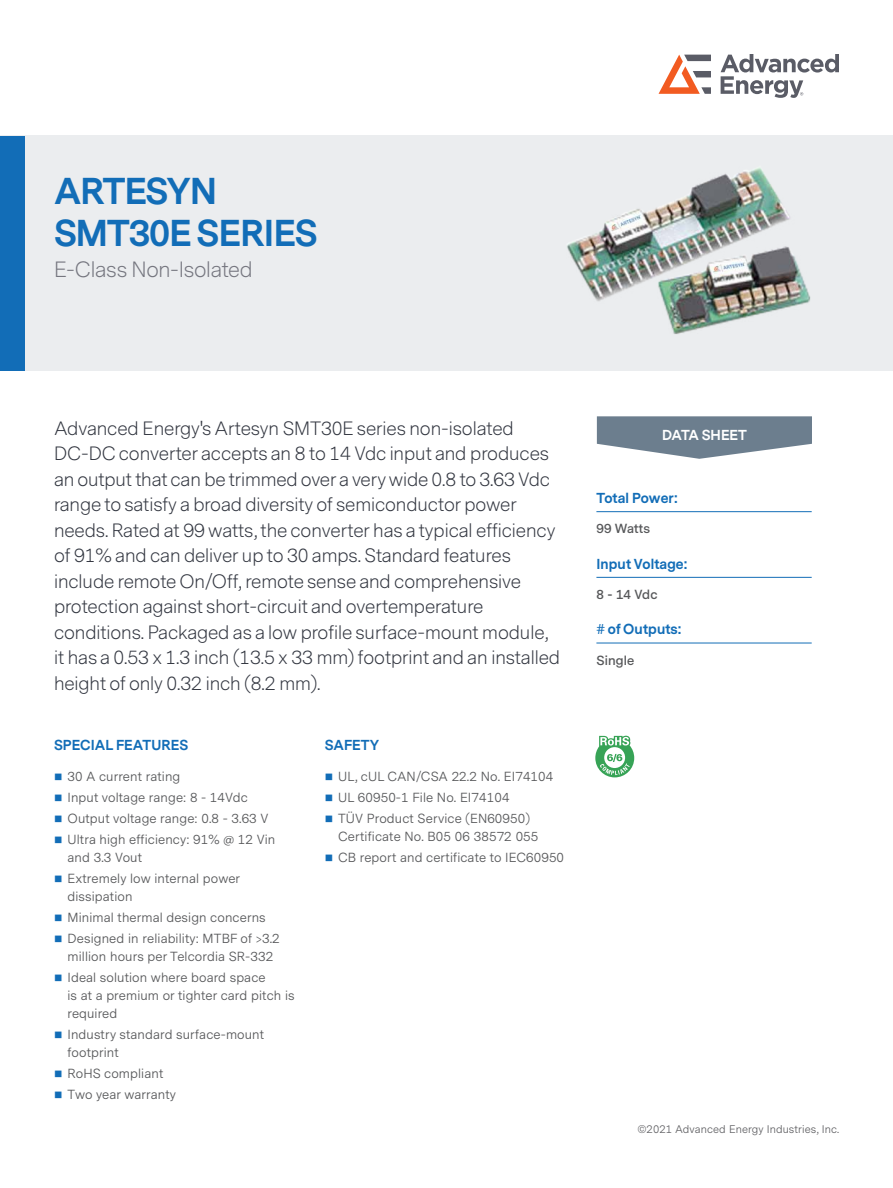
<style>
.page{position:relative;width:893px;height:1188px;background:#fff}
.page>*{position:absolute;margin:0;border:0;box-sizing:border-box;transform-origin:0 0}
.t1{font:700 34.95px/41.8px "Messina Sans";letter-spacing:-.025em;color:#126db7}
.t2{font:300 20.55px "Messina Sans";letter-spacing:-.015em;color:#75767f}
.t3{font:300 18px/25.5px "Messina Sans";letter-spacing:-.005em;color:#323640}
.t4{font:700 13.5px "Messina Sans";letter-spacing:.01em;color:#126db7}
.t5{font:700 13.5px "Messina Sans";color:#fff}
.t6{font:13.2px/18px "Messina Sans";letter-spacing:.01em;color:#57585a}
.t7{font:600 13.2px "Messina Sans";letter-spacing:.01em;color:#57585a}
.t8{font:11.1px "Messina Sans";letter-spacing:.01em;color:#636366}
.s1{color:#126db7}
</style>
<div class="page">
<div style="left:0;top:136px;width:893px;height:235px;background:#ebedef"></div>
<div style="left:0;top:136px;width:24px;height:235px;background:#126db7"></div>
<svg style="left:597px;top:416px;width:215px;height:43px"></svg>
<hr style="left:596px;top:511px;width:216px;height:1px;background:#126db7">
<hr style="left:596px;top:577px;width:216px;height:1px;background:#126db7">
<hr style="left:596px;top:643px;width:216px;height:1px;background:#126db7">
<svg style="left:658px;top:55px;width:53px;height:39px"></svg>
<svg style="left:721px;top:54px;width:118px;height:44px"></svg>
<svg style="left:595px;top:736px;width:39px;height:41px"></svg>
<img style="left:567px;top:168px;width:244px;height:166px">
<h1 class="t1" style="left:54px;top:171px;width:241px">ARTESYN<br>SMT30E Series</h1>
<p class="t2" style="left:54px;top:256px;width:200px">E-Class Non-Isolated</p>
<p class="t3" style="left:54px;top:416px;width:461px">Advanced Energy's Artesyn SMT30E series non-isolated</p>
<p class="t5" style="left:662px;top:425px;width:86px">DATA SHEET</p>
<p class="t3" style="left:54px;top:441px;width:507px">DC-DC converter accepts an 8 to 14 Vdc input and produces an output that can be trimmed over a very wide 0.8 to 3.63 Vdc range to satisfy a broad diversity of semiconductor power needs. Rated at 99 watts, the converter has a typical efficiency of 91% and can deliver up to 30 amps. Standard features include remote On/Off, remote sense and comprehensive protection against short-circuit and overtemperature conditions. Packaged as a low profile surface-mount module, it has a 0.53 x 1.3 inch (13.5 x 33 mm) footprint and an installed height of only 0.32 inch (8.2 mm).</p>
<p class="t4" style="left:596px;top:488px;width:83px">Total Power:</p>
<p class="t7" style="left:596px;top:521px;width:55px">99 Watts</p>
<p class="t4" style="left:596px;top:554px;width:92px">I nput Voltage:</p>
<p class="t7" style="left:596px;top:587px;width:63px">8 - 14 Vdc</p>
<p class="t4" style="left:596px;top:620px;width:86px"># of Outputs:</p>
<p class="t7" style="left:596px;top:652px;width:39px">Single</p>
<p class="t4" style="left:54px;top:736px;width:136px">SPECIAL FEATURES</p>
<p class="t6" style="left:54px;top:768px;width:128px"><span class="s1">■</span> 30 A current rating</p>
<p class="t6" style="left:54px;top:789px;width:195px"><span class="s1">■</span> Input voltage range: 8 - 14Vdc</p>
<p class="t6" style="left:54px;top:810px;width:216px"><span class="s1">■</span> Output voltage range: 0.8 - 3.63 V</p>
<p class="t6" style="left:68px;top:831px;width:209px;text-indent:-14px"><span class="s1">■</span> Ultra high efficiency: 91% @ 12 Vin and 3.3 Vout</p>
<p class="t6" style="left:68px;top:870px;width:174px;text-indent:-14px"><span class="s1">■</span> Extremely low internal power dissipation</p>
<p class="t6" style="left:54px;top:909px;width:213px"><span class="s1">■</span> Minimal thermal design concerns</p>
<p class="t6" style="left:54px;top:930px;width:227px;text-align:center"><span class="s1">■</span> Designed in reliability: MTBF of &gt;3.2 million hours per Telcordia SR-332</p>
<p class="t6" style="left:68px;top:969px;width:229px;text-indent:-14px"><span class="s1">■</span> Ideal solution where board space<br>is at a premium or tighter card pitch is required</p>
<p class="t6" style="left:68px;top:1026px;width:198px;text-indent:-14px"><span class="s1">■</span> Industry standard surface-mount footprint</p>
<p class="t6" style="left:54px;top:1065px;width:111px"><span class="s1">■</span> RoHS compliant</p>
<p class="t6" style="left:54px;top:1086px;width:123px"><span class="s1">■</span> Two year warranty</p>
<p class="t4" style="left:325px;top:736px;width:56px">SAFETY</p>
<p class="t6" style="left:325px;top:768px;width:230px"><span class="s1">■</span> UL, cUL CAN/CSA 22.2 No. EI74104</p>
<p class="t6" style="left:325px;top:789px;width:186px"><span class="s1">■</span> UL 60950-1 File No. EI74104</p>
<p class="t6" style="left:338px;top:810px;width:202px;text-indent:-14px"><span class="s1">■</span> TÜV Product Service (EN60950)<br>Certificate No. B05 06 38572 055</p>
<p class="t6" style="left:325px;top:849px;width:241px"><span class="s1">■</span> CB report and certificate to IEC60950</p>
<p class="t8" style="left:637px;top:1122px;width:203px">©2021 Advanced Energy Industries, Inc.</p>
</div>
